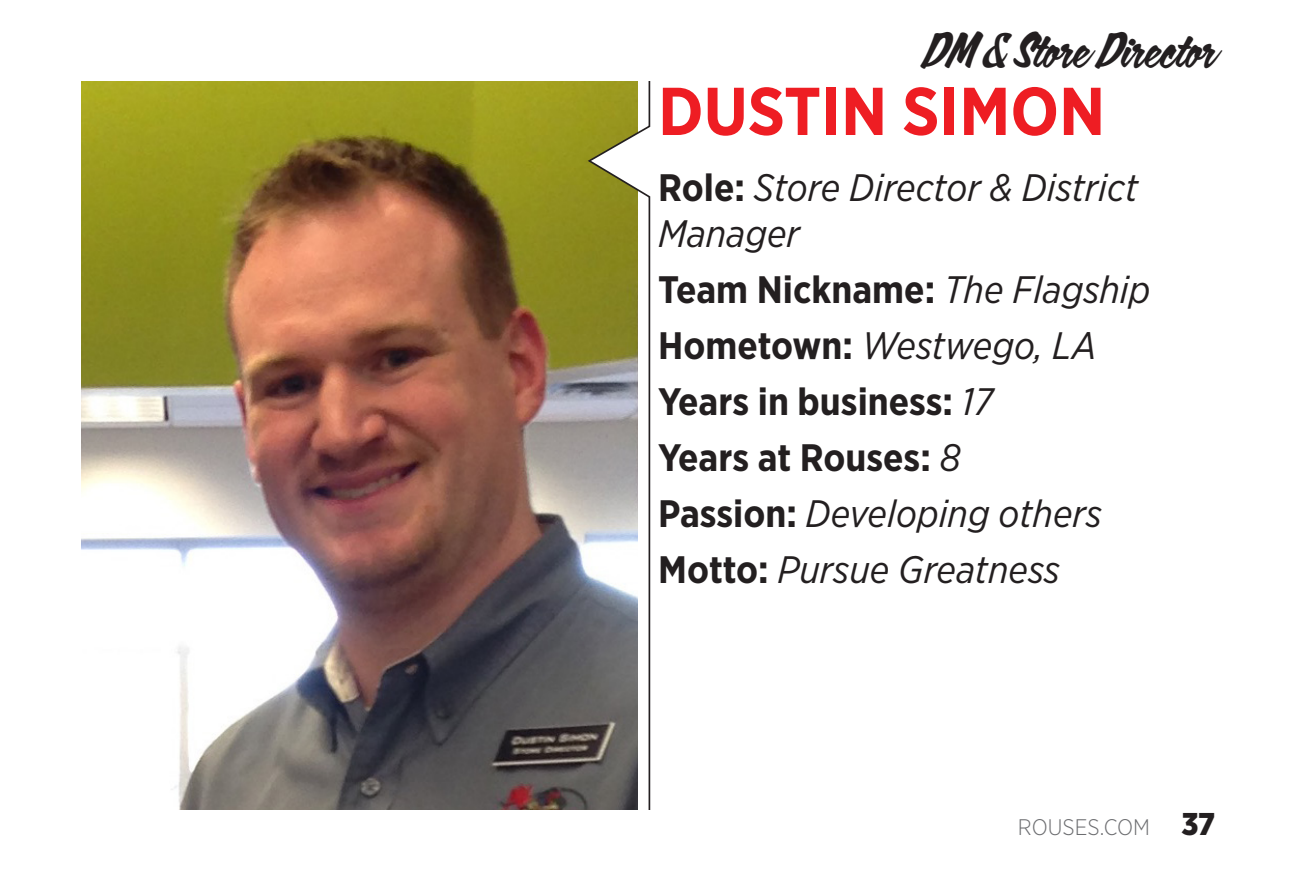
<style>
.page{position:relative;width:1296px;height:891px;background:#fff}
.page>*{position:absolute;margin:0;border:0;box-sizing:border-box;transform-origin:0 0}
.t1{font:700 67.5px "Gotham Narrow";color:#ee1d23}
.t2{font:45px "Calgary Script OT";color:#231f20}
.t3{font:italic 38.25px/45.9px "Gotham Narrow";color:#231f20}
.t4{font:700 38.25px "Gotham Narrow";color:#231f20}
.t5{font:300 22.5px "Gotham Narrow";color:#6c6d70}
.s1{font-weight:700;font-style:normal}
.s2{font-weight:400;font-style:italic}
.s3{font-weight:900;font-size:31.5px;color:#231f20}
</style>
<div class="page">
<img style="left:81px;top:81px;width:505px;height:729px">
<svg style="left:586px;top:81px;width:65px;height:729px"></svg>
<p class="t2" style="left:922px;top:21px;width:295px">DM &amp; Store Director</p>
<p class="t1" style="left:658px;top:68px;width:449px">DUSTIN SIMON</p>
<p class="t3" style="left:658px;top:164px;width:482px"><span class="s1">Role:</span> Store Director &amp; District<br>Manager</p>
<p class="t4" style="left:658px;top:265px;width:494px">Team Nickname: <span class="s2">The Flagship</span></p>
<p class="t3" style="left:658px;top:322px;width:440px"><span class="s1">Hometown:</span> Westwego, LA</p>
<p class="t4" style="left:658px;top:377px;width:337px">Years in business: <span class="s2">17</span></p>
<p class="t4" style="left:658px;top:433px;width:304px">Years at Rouses: <span class="s2">8</span></p>
<p class="t3" style="left:658px;top:490px;width:445px"><span class="s1">Passion:</span> Developing others</p>
<p class="t3" style="left:658px;top:546px;width:403px"><span class="s1">Motto:</span> Pursue Greatness</p>
<p class="t5" style="left:1018px;top:814px;width:199px">ROUSES.COM <span class="s3">37</span></p>
</div>
